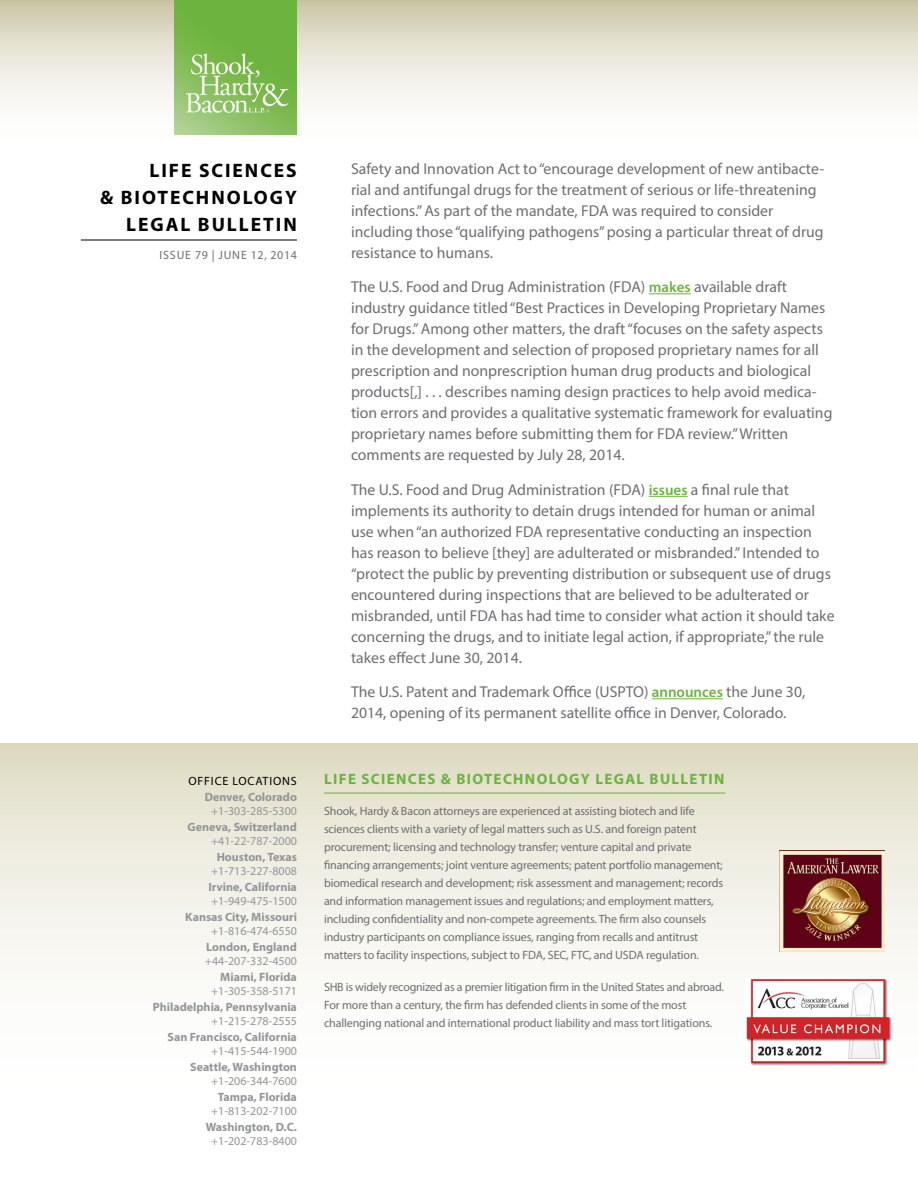
<style>
.page{position:relative;width:918px;height:1188px;background:#fff}
.page>*{position:absolute;margin:0;border:0;box-sizing:border-box;transform-origin:0 0}
.t1{font:700 19.5px "Myriad Pro";letter-spacing:.1em;color:#000}
.t2{font:15.75px/21px "Myriad Pro";color:#6d6e71}
.t3{font:700 15px "Myriad Pro";letter-spacing:.09em;color:#6cb33f}
.t4{font:12px/18px "Myriad Pro";letter-spacing:-.01em;color:#6d6e71}
.t5{font:700 12px "Myriad Pro";color:#939598}
.t6{font:12px "Myriad Pro";color:#939598}
.t7{font:12px "Myriad Pro";letter-spacing:.07em;color:#6d6e71}
.t8{font:12px "Myriad Pro";color:#000}
.s1{font-weight:600;font-size:15px;color:#6cb33f}
</style>
<div class="page">
<svg style="left:0;top:0;width:918px;height:135px"></svg>
<hr style="left:81px;top:240px;width:216px;height:1px;background:#000">
<img style="left:175px;top:0;width:122px;height:135px">
<hr style="left:649px;top:293px;width:42px;height:1px;background:#6cb33f">
<hr style="left:649px;top:496px;width:39px;height:1px;background:#6cb33f">
<hr style="left:652px;top:698px;width:71px;height:1px;background:#6cb33f">
<div style="left:1px;top:743px;width:917px;height:445px;background:linear-gradient(to bottom,#e5e2cf,#fff)"></div>
<hr style="left:324px;top:793px;width:401px;height:1px;background:#6cb33f">
<img style="left:780px;top:851px;width:105px;height:101px">
<img style="left:745px;top:978px;width:147px;height:89px">
<p class="t1" style="left:150px;top:157px;width:149px">life sciences</p>
<p class="t1" style="left:100px;top:184px;width:198px">&amp; BIOTECHnology</p>
<p class="t1" style="left:126px;top:211px;width:13px">LEG</p>
<p class="t1" style="left:166px;top:211px;width:73px">AL BULLE</p>
<p class="t1" style="left:263px;top:211px;width:23px">TIN</p>
<p class="t7" style="left:159px;top:248px;width:139px">Issue 79 | JUNE 12, 2014</p>
<p class="t2" style="left:351px;top:158px;width:475px">Safety and Innovation Act to “encourage development of new antibacte&shy;rial and antifungal drugs for the treatment of serious or life-threatening infections.” As part of the mandate, FDA was required to consider including those “qualifying pathogens” posing a particular threat of drug resistance to humans.</p>
<p class="t2" style="left:351px;top:276px;width:483px">The U.S. Food and Drug Administration (FDA) <span class="s1">makes</span> available draft industry guidance titled “Best Practices in Developing Proprietary Names for Drugs.” Among other matters, the draft “focuses on the safety aspects in the development and selection of proposed proprietary names for all prescription and nonprescription human drug products and biological products[,] . . . describes naming design practices to help avoid medica&shy;tion errors and provides a qualitative systematic framework for evaluating proprietary names before submitting them for FDA review.” Written comments are requested by July 28, 2014.</p>
<p class="t2" style="left:351px;top:479px;width:485px">The U.S. Food and Drug Administration (FDA) <span class="s1">issues</span> a final rule that implements its authority to detain drugs intended for human or animal use when “an authorized FDA representative conducting an inspection has reason to believe [they] are adulterated or misbranded.” Intended to “protect the public by preventing distribution or subsequent use of drugs encountered during inspections that are believed to be adulterated or misbranded, until FDA has had time to consider what action it should take concerning the drugs, and to initiate legal action, if appropriate,” the rule takes effect June 30, 2014.</p>
<p class="t2" style="left:351px;top:681px;width:456px">The U.S. Patent and Trademark Office (USPTO) <span class="s1">announces</span> the June 30,<br>2014, opening of its permanent satellite office in Denver, Colorado.</p>
<p class="t8" style="left:188px;top:773px;width:8px">offic</p>
<p class="t8" style="left:222px;top:773px;width:18px">e location</p>
<p class="t8" style="left:291px;top:773px;width:7px">s</p>
<p class="t5" style="left:205px;top:789px;width:94px">Denver, Colorado</p>
<p class="t6" style="left:211px;top:803px;width:87px">+1-303-285-5300</p>
<p class="t5" style="left:188px;top:819px;width:111px">Geneva, Switzerland</p>
<p class="t6" style="left:211px;top:833px;width:87px">+41-22-787-2000</p>
<p class="t5" style="left:217px;top:849px;width:82px">Houston, Texas</p>
<p class="t6" style="left:211px;top:863px;width:87px">+1-713-227-8008</p>
<p class="t5" style="left:208px;top:879px;width:90px">Irvine, California</p>
<p class="t6" style="left:211px;top:893px;width:87px">+1-949-475-1500</p>
<p class="t5" style="left:185px;top:909px;width:113px">Kansas City, Missouri</p>
<p class="t6" style="left:211px;top:923px;width:87px">+1-816-474-6550</p>
<p class="t5" style="left:206px;top:939px;width:92px">London, England</p>
<p class="t6" style="left:205px;top:953px;width:94px">+44-207-332-4500</p>
<p class="t5" style="left:220px;top:969px;width:78px">Miami, Florida</p>
<p class="t6" style="left:211px;top:983px;width:87px">+1-305-358-5171</p>
<p class="t5" style="left:153px;top:999px;width:146px">Philadelphia, Pennsylvania</p>
<p class="t6" style="left:211px;top:1013px;width:87px">+1-215-278-2555</p>
<p class="t5" style="left:167px;top:1029px;width:131px">San Francisco, California</p>
<p class="t6" style="left:211px;top:1043px;width:87px">+1-415-544-1900</p>
<p class="t5" style="left:190px;top:1059px;width:108px">Seattle, Washington</p>
<p class="t6" style="left:211px;top:1073px;width:87px">+1-206-344-7600</p>
<p class="t5" style="left:218px;top:1089px;width:81px">Tampa, Florida</p>
<p class="t6" style="left:211px;top:1103px;width:87px">+1-813-202-7100</p>
<p class="t5" style="left:206px;top:1119px;width:93px">Washington, D.C.</p>
<p class="t6" style="left:211px;top:1133px;width:87px">+1-202-783-8400</p>
<p class="t6" style="left:291px;top:1132px;width:21px">9 |</p>
<p class="t3" style="left:324px;top:769px;width:282px">life sciences &amp; BIOTECHnology LEG</p>
<p class="t3" style="left:625px;top:769px;width:56px">AL BULLE</p>
<p class="t3" style="left:699px;top:769px;width:18px">TIN</p>
<p class="t4" style="left:324px;top:802px;width:401px">Shook, Hardy &amp; Bacon attorneys are experienced at assisting biotech and life sciences clients with a variety of legal matters such as U.S. and foreign patent procurement; licensing and technology transfer; venture capital and private financing arrangements; joint venture agreements; patent portfolio management; biomedical research and development; risk assessment and management; records and information management issues and regulations; and employment matters, including confidentiality and non-compete agreements. The firm also counsels industry participants on compliance issues, ranging from recalls and antitrust matters to facility inspections, subject to FDA, SEC, FTC, and US DA regulation.</p>
<p class="t4" style="left:324px;top:977px;width:402px">SHB is widely recognized as a premier litigation firm in the United States and abroad.<br>For more than a century, the firm has defended clients in some of the most challenging national and international product liability and mass tort litigations.</p>
</div>
